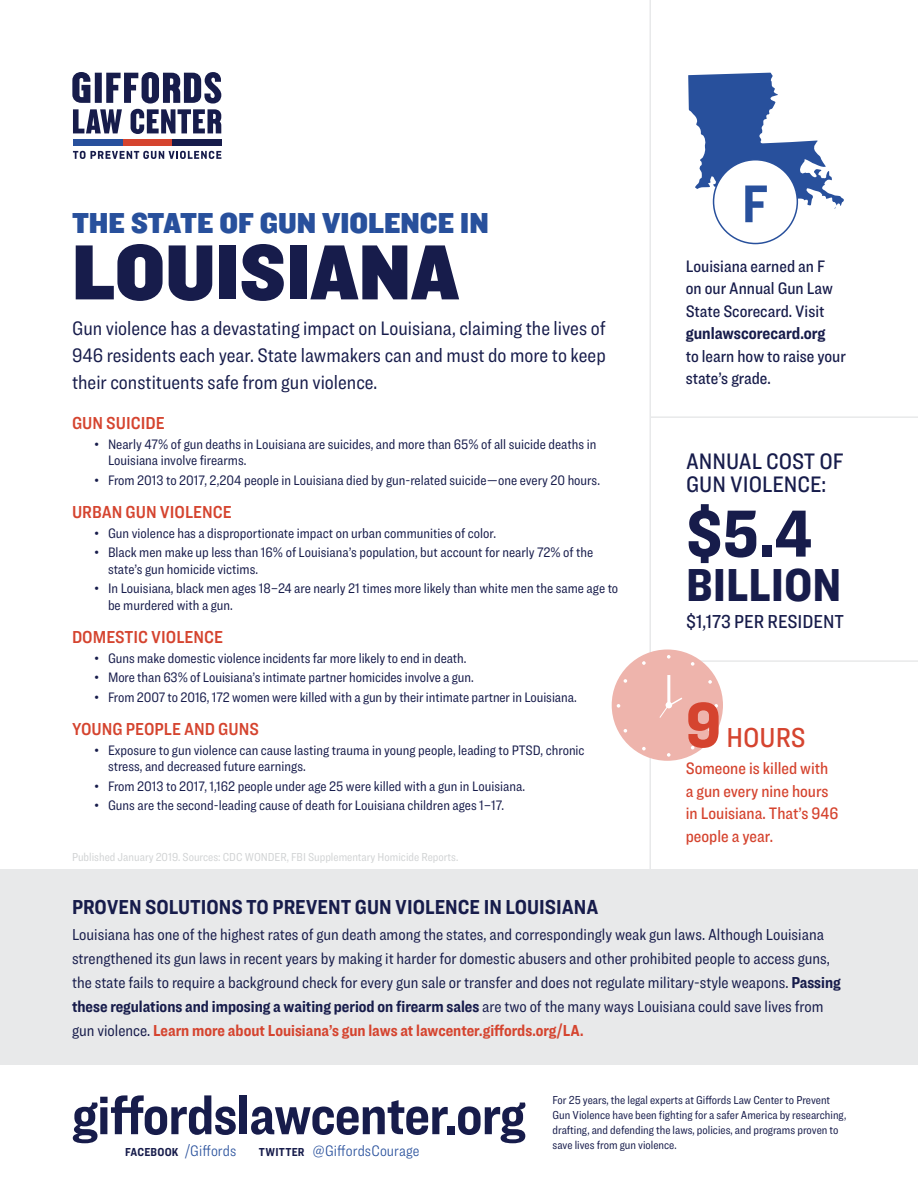
<style>
.page{position:relative;width:918px;height:1188px;background:#fff}
.page>*{position:absolute;margin:0;border:0;box-sizing:border-box;transform-origin:0 0}
.State_Name_Header{font:81px "Knockout 71 Full Middlewt";color:#171c4b}
.t1{font:900 69px "Ringside Condensed";color:#171c4b}
.t2{font:900 66px "Ringside Condensed";color:#d5442f}
.t3{font:700 56.1px "Ringside Condensed";letter-spacing:-.01em;color:#171c4b}
.t4{font:700 55.2px "Ringside Condensed";color:#28509c}
.t5{font:900 48px "Ringside Condensed";color:#171c4b}
.State_of_Gun_Violenc{font:30px "Knockout 71 Full Middlewt";color:#28509c}
.t6{font:500 28.5px "Ringside Condensed";color:#d5442f}
.t7{font:500 23.25px/23.7px "Ringside Condensed";color:#171c4b}
.Solutions_Header{font:700 21px "Ringside Condensed";color:#171c4b}
.Intro_Paragraph{font:20.25px/27px "Ringside Condensed";color:#171c4b;text-align:justify}
.t8{font:500 19.5px "Ringside Condensed";color:#171c4b}
.Subheaders{font:18px "Ringside Condensed Semi";color:#d5442f}
.Intro_Paragraph-2{font:500 17.25px/22.5px "Ringside Condensed";color:#171c4b}
.t9{font:500 17.25px/22.5px "Ringside Condensed";color:#d5442f}
.Solutions_Paragraph{font:16.5px/24px "Ringside Condensed";color:#171c4b}
.t10{font:300 15.75px "Ringside Condensed";color:#28509c}
.t11{font:14.25px/16.5px "Ringside Condensed";color:#171c4b}
.t12{font:12px/15px "Ringside Condensed";color:#171c4b}
.Source_Line{font:12px "Ringside Condensed";color:#d1d3d4}
.s1{font-weight:700}
.s2{font-weight:700;color:#d5442f}
.s3{font-weight:700;font-size:12px;color:#171c4b}
</style>
<div class="page">
<hr style="left:650px;top:0;width:1px;height:1033px;background:#e8e9ea">
<hr style="left:651px;top:660px;width:267px;height:2px;background:#e8e9ea">
<hr style="left:650px;top:416px;width:268px;height:2px;background:#e8e9ea">
<svg style="left:73px;top:151px;width:148px;height:8px"></svg>
<div style="left:122px;top:139px;width:50px;height:7px;background:#d5442f"></div>
<div style="left:172px;top:139px;width:49px;height:7px;background:#171c4b"></div>
<div style="left:73px;top:139px;width:49px;height:7px;background:#28509c"></div>
<svg style="left:72px;top:72px;width:149px;height:62px"></svg>
<div style="left:0;top:869px;width:918px;height:196px;background:#e8e9ea"></div>
<div style="left:612px;top:650px;width:111px;height:111px;background:#eeb4ac;border-radius:50%"></div>
<svg style="left:667px;top:655px;width:4px;height:4px"></svg>
<svg style="left:691px;top:662px;width:3px;height:4px"></svg>
<svg style="left:708px;top:680px;width:4px;height:4px"></svg>
<svg style="left:714px;top:704px;width:4px;height:4px"></svg>
<svg style="left:642px;top:661px;width:4px;height:4px"></svg>
<svg style="left:624px;top:679px;width:3px;height:4px"></svg>
<svg style="left:617px;top:704px;width:3px;height:4px"></svg>
<svg style="left:624px;top:729px;width:3px;height:4px"></svg>
<svg style="left:642px;top:747px;width:4px;height:3px"></svg>
<svg style="left:667px;top:753px;width:4px;height:4px"></svg>
<svg style="left:708px;top:728px;width:4px;height:4px"></svg>
<hr style="left:667px;top:675px;width:3px;height:31px;background:#fff">
<svg style="left:659px;top:696px;width:23px;height:22px"></svg>
<svg style="left:688px;top:72px;width:156px;height:140px"></svg>
<div style="left:714px;top:160px;width:83px;height:84px;background:#fff;border-radius:50%"></div>
<div style="left:713px;top:159px;width:85px;height:85px;border:2px solid #28509c;border-radius:50%"></div>
<p class="State_of_Gun_Violenc" style="left:72px;top:203px;width:418px">THE STATE OF GUN VIOLENCE IN</p>
<p class="State_Name_Header" style="left:72px;top:218px;width:389px">LOUISIANA</p>
<p class="Intro_Paragraph" style="left:72px;top:315px;width:535px">Gun violence has a devastating impact on Louisiana, claiming the lives of 946 residents each year. State lawmakers can and must do more to keep their constituents safe from gun violence.</p>
<p class="Subheaders" style="left:72px;top:410px;width:94px">GUN SUICIDE</p>
<p class="t11" style="left:108px;top:435px;width:490px;text-indent:-14px">• Nearly 47% of gun deaths in Louisiana are suicides, and more than 65% of all suicide deaths in<br>Louisiana involve firearms.</p>
<p class="t11" style="left:94px;top:471px;width:507px">• From 2013 to 2017, 2,204 people in Louisiana died by gun-related suicide—one every 20 hours.</p>
<p class="Subheaders" style="left:72px;top:499px;width:161px">URBAN GUN VIOLENCE</p>
<p class="t11" style="left:94px;top:524px;width:403px">• Gun violence has a disproportionate impact on urban communities of color.</p>
<p class="t11" style="left:108px;top:544px;width:487px;text-indent:-14px">• Black men make up less than 16% of Louisiana’s population, but account for nearly 72% of the state’s gun homicide victims.</p>
<p class="t11" style="left:108px;top:580px;width:512px;text-indent:-14px">• In Louisiana, black men ages 18–24 are nearly 21 times more likely than white men the same age to be murdered with a gun.</p>
<p class="Subheaders" style="left:72px;top:625px;width:153px">DOMESTIC VIOLENCE</p>
<p class="t11" style="left:94px;top:649px;width:373px">• Guns make domestic violence incidents far more likely to end in death.</p>
<p class="t11" style="left:94px;top:669px;width:381px">• More than 63% of Louisiana’s intimate partner homicides involve a gun.</p>
<p class="t11" style="left:94px;top:688px;width:484px">• From 2007 to 2016, 172 women were killed with a gun by their intimate partner in Louisiana.</p>
<p class="Subheaders" style="left:72px;top:717px;width:188px">YOUNG PEOPLE AND GUNS</p>
<p class="t11" style="left:108px;top:742px;width:478px;text-indent:-14px">• Exposure to gun violence can cause lasting trauma in young people, leading to PTSD, chronic stress, and decreased future earnings.</p>
<p class="t11" style="left:94px;top:778px;width:432px">• From 2013 to 2017, 1,162 people under age 25 were killed with a gun in Louisiana.</p>
<p class="t11" style="left:94px;top:797px;width:411px">• Guns are the second-leading cause of death for Louisiana children ages 1–17.</p>
<p class="Source_Line" style="left:72px;top:849px;width:388px">Published January 2019. Sources: CDC WONDER, FBI Supplementary Homicide Reports.</p>
<p class="t4" style="left:742px;top:164px;width:28px">F</p>
<p class="Intro_Paragraph-2" style="left:686px;top:255px;width:162px">Louisiana earned an F<br>on our Annual Gun Law<br>State Scorecard. Visit <span class="s1">gunlawscorecard.org<br></span>to learn how to raise your state’s grade.</p>
<p class="t7" style="left:686px;top:449px;width:159px">ANNUAL COST OF<br>GUN VIOLENCE:</p>
<p class="t1" style="left:686px;top:484px;width:128px">$5.4</p>
<p class="t5" style="left:686px;top:551px;width:157px">BILLION</p>
<p class="t8" style="left:686px;top:608px;width:160px">$1,173 PER RESIDENT</p>
<p class="t2" style="left:686px;top:677px;width:37px">9</p>
<p class="t6" style="left:727px;top:718px;width:81px">HOURS</p>
<p class="t9" style="left:686px;top:757px;width:154px">Someone is killed with a gun every nine hours in Louisiana. That’s 946 people a year.</p>
<p class="Solutions_Header" style="left:72px;top:892px;width:528px">PROVEN SOLUTIONS TO PREVENT GUN VIOLENCE IN LOUISIANA</p>
<p class="Solutions_Paragraph" style="left:72px;top:922px;width:770px">Louisiana has one of the highest rates of gun death among the states, and correspondingly weak gun laws. Although Louisiana strengthened its gun laws in recent years by making it harder for domestic abusers and other prohibited people to access guns, the state fails to require a background check for every gun sale or transfer and does not regulate military-style weapons. <span class="s1">Passing these regulations and imposing a waiting period on firearm sales</span> are two of the many ways Louisiana could save lives from gun violence. <span class="s2">Learn more about Louisiana’s gun laws at lawcenter.giffords.org/LA.</span></p>
<h3 class="t3" style="left:72px;top:1076px;width:455px">giffordslawcenter.org</h3>
<p class="t10" style="left:125px;top:1141px;width:113px"><span class="s3">FACEBOOK</span> /Giffords</p>
<p class="t10" style="left:259px;top:1141px;width:162px"><span class="s3">TWITTER</span> @GiffordsCourage</p>
<p class="t12" style="left:553px;top:1092px;width:295px">For 25 years, the legal experts at Giffords Law Center to Prevent Gun Violence have been fighting for a safer America by researching, drafting, and defending the laws, policies, and programs proven to save lives from gun violence.</p>
</div>
